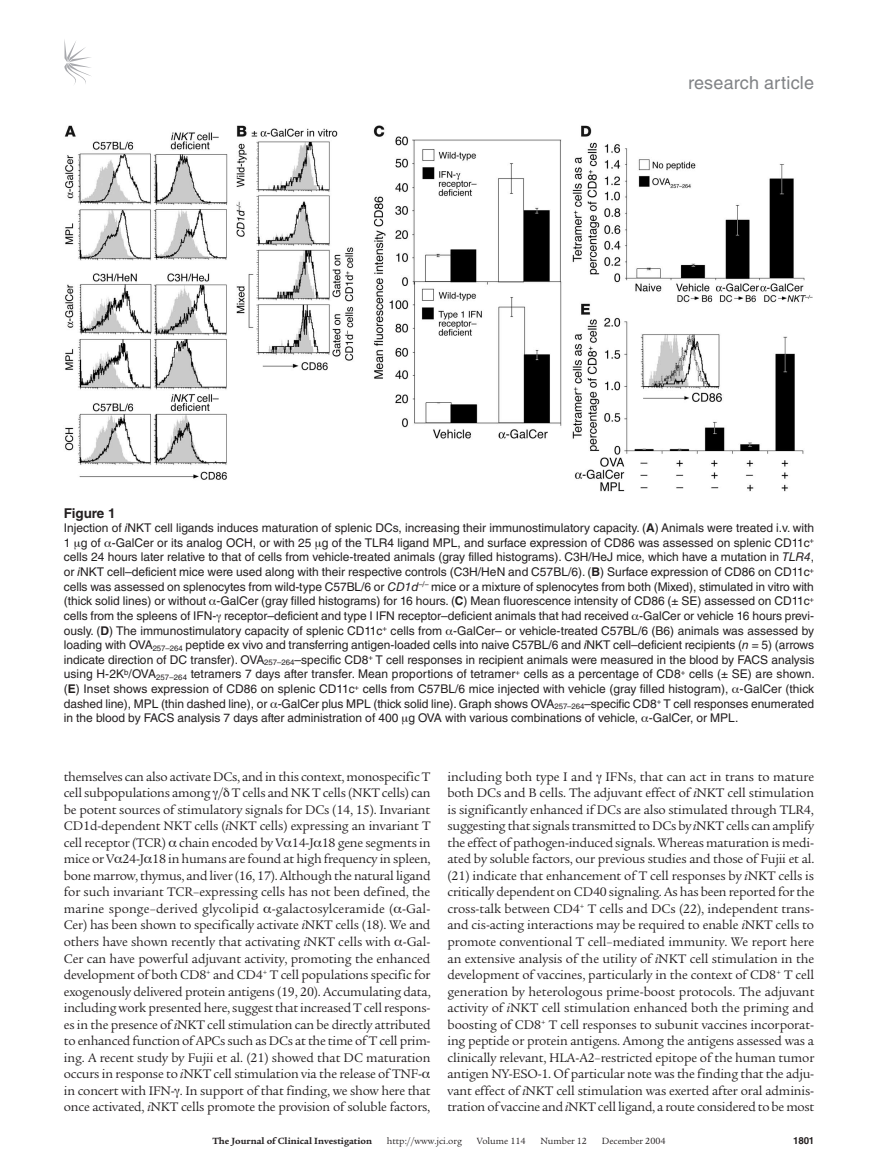
<style>
.page{position:relative;width:878px;height:1174px;background:#fff}
.page>*{position:absolute;margin:0;border:0;box-sizing:border-box;transform-origin:0 0}
.t1{font:18px "Helvetica LT Std";letter-spacing:.01em;color:#808285}
.t2{font:13.5px/16.5px "Legacy Serif Std";letter-spacing:-.015em;color:#231f20}
.t3{font:700 13.5px "Helvetica LT Std";color:#231f20}
.t4{font:12px/14.7px "Helvetica LT Std";color:#231f20;text-align:justify}
.t5{font:9.75px "Legacy Serif Std";color:#231f20}
.t6{font:700 9.75px "Legacy Serif Std";color:#231f20}
.t7{font:700 9.75px "Helvetica LT Std";color:#231f20}
.s1{font-style:italic}
.s2{font-weight:700}
</style>
<div class="page">
<svg style="left:64px;top:39px;width:27px;height:45px"></svg>
<img style="left:64px;top:125px;width:748px;height:367px">
<h1 class="t1" style="left:688px;top:72px;width:127px">research article</h1>
<p class="t3" style="left:64px;top:504px;width:53px">Figure 1</p>
<p class="t4" style="left:64px;top:520px;width:752px">Injection of <span class="s1">i</span>NKT cell ligands induces maturation of splenic DCs, increasing their immunostimulatory capacity. (<span class="s2">A</span>) Animals were treated i.v. with 1 g of -GalCer or its analog OCH, or with 25 g of the TLR4 ligand MPL, and surface expression of CD86 was assessed on splenic CD11c<sup>+ </sup>cells 24 hours later relative to that of cells from vehicle-treated animals (gray filled histograms). C3H/HeJ mice, which have a mutation in <span class="s1">TLR4</span>, or <span class="s1">i</span>NKT cell–deficient mice were used along with their respective controls (C3H/HeN and C57BL/6). (<span class="s2">B</span>) Surface expression of CD86 on CD11c<sup>+ </sup>cells was assessed on splenocytes from wild-type C57BL/6 or <span class="s1">CD1d</span><sup>–/–</sup> mice or a mixture of splenocytes from both (Mixed), stimulated in vitro with (thick solid lines) or without -GalCer (gray filled histograms) for 16 hours. (<span class="s2">C</span>) Mean fluorescence intensity of CD86 (± SE) assessed on CD11c<sup>+ </sup>cells from the spleens of IFN- receptor–deficient and type I IFN receptor–deficient animals that had received -GalCer or vehicle 16 hours previ&shy;ously. (<span class="s2">D</span>) The immunostimulatory capacity of splenic CD11c<sup>+</sup> cells from -GalCer– or vehicle-treated C57BL/6 (B6) animals was assessed by loading with OVA<sub>257–264</sub> peptide ex vivo and transferring antigen-loaded cells into naive C57BL/6 and <span class="s1">i</span>NKT cell–deficient recipients (<span class="s1">n</span> = 5) (arrows indicate direction of DC transfer). OVA<sub>257–264</sub>–specific CD8<sup>+</sup> T cell responses in recipient animals were measured in the blood by FACS analysis using H-2K<sup>b</sup>/OVA<sub>257–264</sub> tetramers 7 days after transfer. Mean proportions of tetramer<sup>+</sup> cells as a percentage of CD8<sup>+</sup> cells (± SE) are shown. (<span class="s2">E</span>) Inset shows expression of CD86 on splenic CD11c<sup>+</sup> cells from C57BL/6 mice injected with vehicle (gray filled histogram), -GalCer (thick dashed line), MPL (thin dashed line), or -GalCer plus MPL (thick solid line). Graph shows OVA<sub>257–264</sub>–specific CD8<sup>+</sup> T cell responses enumerated in the blood by FACS analysis 7 days after administration of 400 g OVA with various combinations of vehicle, -GalCer, or MPL.</p>
<p class="t2" style="left:64px;top:768px;width:368px">themselves can also activate DCs, and in this context, monospecific T cell subpopulations among / T cells and NK T cells (NKT cells) can be potent sources of stimulatory signals for DCs (14, 15). Invariant CD1d-dependent NKT cells (<span class="s1">i</span>NKT cells) expressing an invariant T cell receptor (TCR) chain encoded by V 14-J 18 gene segments in mice or V 24-J 18 in humans are found at high frequency in spleen, bone marrow, thymus, and liver (16, 17). Although the natural ligand for such invariant TCR–expressing cells has not been defined, the marine sponge–derived glycolipid -galactosylceramide ( -Gal-Cer) has been shown to specifically activate <span class="s1">i</span>NKT cells (18). We and others have shown recently that activating <span class="s1">i</span>NKT cells with -Gal-Cer can have powerful adjuvant activity, promoting the enhanced development of both CD8<sup>+</sup> and CD4<sup>+</sup> T cell populations specific for exogenously delivered protein antigens (19, 20). Accumulating data, including work presented here, suggest that increased T cell respons&shy;es in the presence of <span class="s1">i</span>NKT cell stimulation can be directly attributed to enhanced function of APCs such as DCs at the time of T cell prim&shy;ing. A recent study by Fujii et al. (21) showed that DC maturation occurs in response to <span class="s1">i</span>NKT cell stimulation via the release of TNF&shy;in concert with IFN- . In support of that finding, we show here that once activated, <span class="s1">i</span>NKT cells promote the provision of soluble factors,</p>
<p class="t2" style="left:447px;top:768px;width:368px;text-align:justify">including both type I and IFNs, that can act in trans to mature both DCs and B cells. The adjuvant effect of <span class="s1">i</span>NKT cell stimulation is significantly enhanced if DCs are also stimulated through TLR4, suggesting that signals transmitted to DCs by <span class="s1">i</span>NKT cells can amplify the effect of pathogen-induced signals. Whereas maturation is medi&shy;ated by soluble factors, our previous studies and those of Fujii et al. (21) indicate that enhancement of T cell responses by <span class="s1">i</span>NKT cells is critically dependent on CD40 signaling. As has been reported for the cross-talk between CD4<sup>+</sup> T cells and DCs (22), independent trans&shy;and cis-acting interactions may be required to enable <span class="s1">i</span>NKT cells to promote conventional T cell–mediated immunity. We report here an extensive analysis of the utility of <span class="s1">i</span>NKT cell stimulation in the development of vaccines, particularly in the context of CD8<sup>+</sup> T cell generation by heterologous prime-boost protocols. The adjuvant activity of <span class="s1">i</span>NKT cell stimulation enhanced both the priming and boosting of CD8<sup>+</sup> T cell responses to subunit vaccines incorporat&shy;ing peptide or protein antigens. Among the antigens assessed was a clinically relevant, HLA-A2–restricted epitope of the human tumor antigen NY-ESO-1. Of particular note was the finding that the adju&shy;vant effect of <span class="s1">i</span>NKT cell stimulation was exerted after oral adminis&shy;tration of vaccine and <span class="s1">i</span>NKT cell ligand, a route considered to be most</p>
<p class="t6" style="left:212px;top:1135px;width:161px">The Journal of Clinical Investigation</p>
<p class="t5" style="left:387px;top:1135px;width:77px">http://www.jci.org</p>
<p class="t5" style="left:476px;top:1135px;width:50px">Volume 114</p>
<p class="t5" style="left:540px;top:1135px;width:48px">Number 12</p>
<p class="t5" style="left:601px;top:1135px;width:65px">December 2004</p>
<p class="t7" style="left:793px;top:1134px;width:22px">1801</p>
</div>
